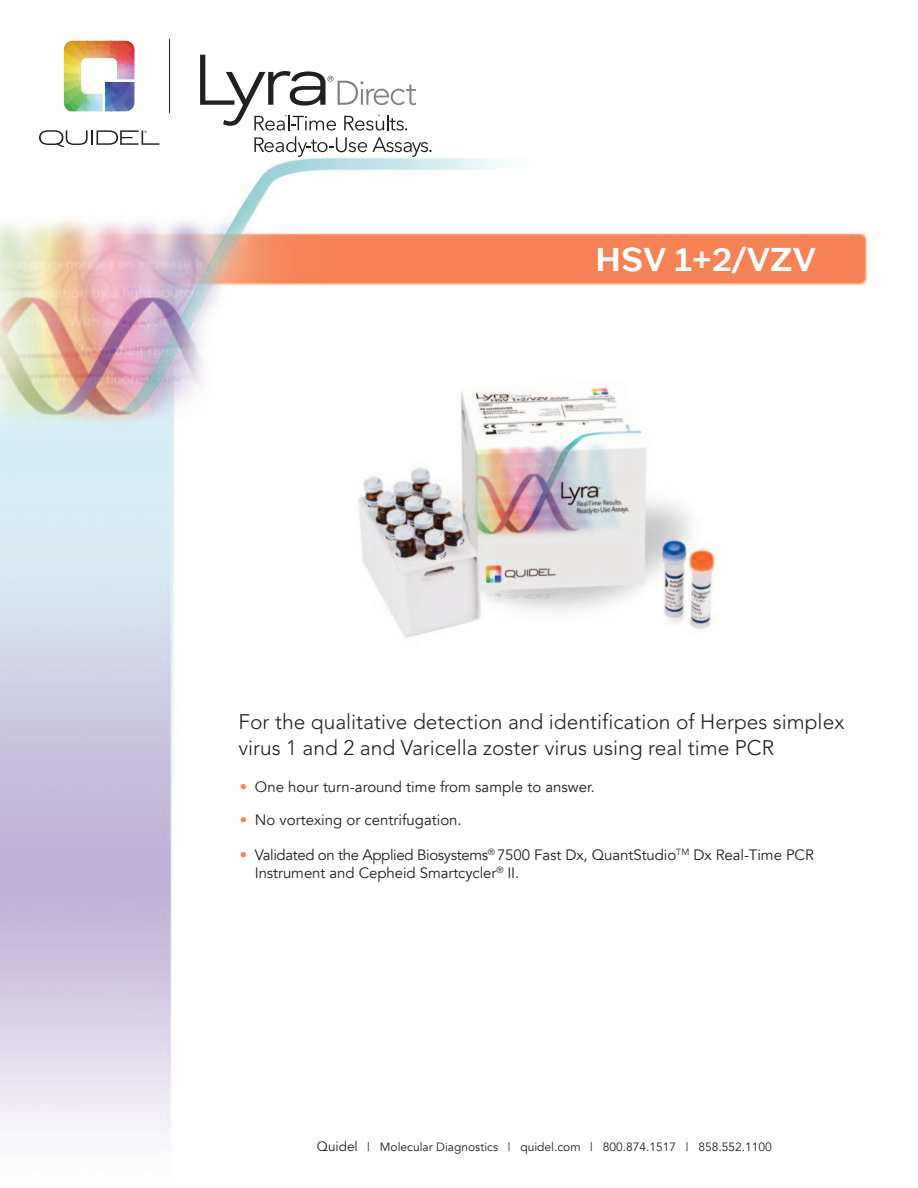
<style>
.page{position:relative;width:918px;height:1188px;background:#fff}
.page>*{position:absolute;margin:0;border:0;box-sizing:border-box;transform-origin:0 0}
.t1{font:700 33px "Armitage";color:#fff}
.t2{font:300 21px/25.2px "Avenir";color:#231f20}
.t3{font:15px/18px "Avenir";letter-spacing:-.005em;color:#231f20}
.t4{font:12px "Avenir";color:#231f20}
.s1{color:#f58355}
.s2{font-size:13.5px}
</style>
<div class="page">
<img style="left:0;top:143px;width:868px;height:992px">
<svg style="left:39px;top:130px;width:120px;height:17px"></svg>
<hr style="left:170px;top:39px;width:1px;height:74px;background:#231f20">
<svg style="left:200px;top:55px;width:232px;height:102px"></svg>
<img style="left:64px;top:41px;width:23px;height:23px">
<img style="left:87px;top:41px;width:24px;height:17px">
<img style="left:111px;top:41px;width:24px;height:47px">
<img style="left:64px;top:64px;width:18px;height:24px">
<svg style="left:105px;top:82px;width:6px;height:6px"></svg>
<img style="left:64px;top:88px;width:71px;height:24px">
<div style="left:260px;top:346px;width:587px;height:322px;background:#fff"></div>
<img style="left:357px;top:386px;width:358px;height:252px">
<p class="t1" style="left:595px;top:240px;width:223px">HSV 1+2/VZV</p>
<p class="t2" style="left:238px;top:711px;width:608px">For the qualitative detection and identification of Herpes simplex virus 1 and 2 and Varicella zoster virus using real time PCR</p>
<p class="t3" style="left:240px;top:778px;width:356px"><span class="s1">•</span> One hour turn-around time from sample to answer.</p>
<p class="t3" style="left:240px;top:811px;width:223px"><span class="s1">•</span> No vortexing or centrifugation.</p>
<p class="t3" style="left:255px;top:846px;width:561px;text-indent:-15px"><span class="s1">•</span> Validated on the Applied Biosystems<sup>®</sup> 7500 Fast Dx, QuantStudio<sup>TM</sup> Dx Real-Time PCR<br>Instrument and Cepheid Smartcycler<sup>®</sup> II.</p>
<p class="t4" style="left:317px;top:1138px;width:456px"><span class="s2">Quidel</span> | Molecular Diagnostics | quidel.com | 800.874.1517 | 858.552.1100</p>
</div>
